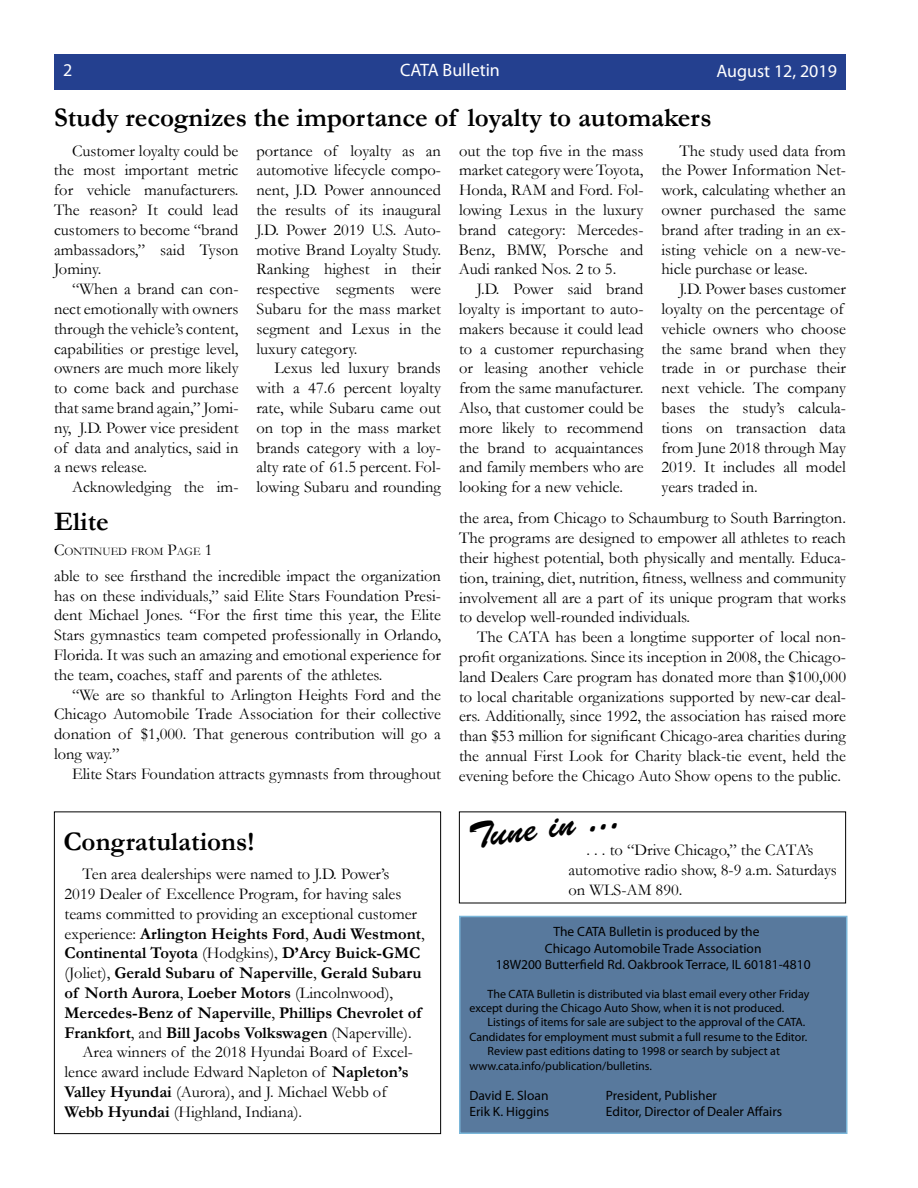
<style>
.page{position:relative;width:918px;height:1188px;background:#fff}
.page>*{position:absolute;margin:0;border:0;box-sizing:border-box;transform-origin:0 0}
.t1{font:36px "Brush Script Std";color:#000}
.t2{font:700 27px "Garamond";color:#000}
.t3{font:18px "Myriad Pro";color:#fff}
.t4{font:16.5px/19.8px "Garamond";color:#000;text-align:justify}
.t5{font:700 16.5px "Garamond";color:#000}
.t6{font:13.5px/16.2px "Myriad Pro";color:#000;text-align:center}
.t7{font:12px/14.4px "Myriad Pro";color:#000}
.t8{font:11.55px "Garamond";color:#000}
.s1{font-size:16.5px}
.s2{font-weight:400}
.s3{font-weight:700}
</style>
<div class="page">
<div style="left:54px;top:812px;width:387px;height:322px;border:1px solid #000"></div>
<div style="left:460px;top:916px;width:387px;height:217px;background:#58799d"></div>
<div style="left:459px;top:916px;width:389px;height:218px;border:2px solid #7ab6d9"></div>
<div style="left:54px;top:54px;width:792px;height:36px;background:#24408f"></div>
<p class="t3" style="left:63px;top:58px;width:11px">2</p>
<p class="t3" style="left:400px;top:58px;width:101px">CATA Bulletin</p>
<p class="t3" style="left:716px;top:59px;width:122px">August 12, 2019</p>
<h2 class="t2" style="left:54px;top:99px;width:659px">Study recognizes the importance of loyalty to automakers</h2>
<p class="t4" style="left:54px;top:140px;width:186px;text-indent:18px">Customer loyalty could be the most important metric for vehicle manufacturers.<br>The reason? It could lead customers to become “brand ambassadors,” said Tyson Jominy.</p>
<p class="t4" style="left:54px;top:279px;width:186px;text-indent:18px">“When a brand can con&shy;nect emotionally with owners through the vehicle’s content, capabilities or prestige level, owners are much more likely to come back and purchase that same brand again,” Jomi&shy;ny, J.D. Power vice president of data and analytics, said in a news release.</p>
<p class="t4" style="left:72px;top:477px;width:168px">Acknowledging the im-</p>
<p class="t4" style="left:459px;top:140px;width:186px">out the top five in the mass market category were Toyota, Honda, RAM and Ford. Fol&shy;lowing Lexus in the luxury brand category: Mercedes-Benz, BMW, Porsche and Audi ranked Nos. 2 to 5.</p>
<p class="t4" style="left:459px;top:279px;width:186px;text-indent:18px">J.D. Power said brand loyalty is important to auto&shy;makers because it could lead to a customer repurchasing or leasing another vehicle from the same manufacturer.<br>Also, that customer could be more likely to recommend the brand to acquaintances and family members who are looking for a new vehicle.</p>
<p class="t4" style="left:662px;top:140px;width:186px;text-indent:18px">The study used data from the Power Information Net&shy;work, calculating whether an owner purchased the same brand after trading in an ex&shy;isting vehicle on a new-ve&shy;hicle purchase or lease.</p>
<p class="t4" style="left:661px;top:279px;width:186px;text-align:left;text-indent:18px">J.D. Power bases customer loyalty on the percentage of vehicle owners who choose the same brand when they trade in or purchase their next vehicle. The company bases the study’s calcula&shy;tions on transaction data from June 2018 through May<br>2019. It includes all model years traded in.</p>
<p class="t4" style="left:256px;top:140px;width:186px">portance of loyalty as an automotive lifecycle compo&shy;nent, J.D. Power announced the results of its inaugural J.D. Power 2019 U.S. Auto&shy;motive Brand Loyalty Study.<br>Ranking highest in their respective segments were Subaru for the mass market segment and Lexus in the luxury category.</p>
<p class="t4" style="left:256px;top:358px;width:186px;text-indent:18px">Lexus led luxury brands with a 47.6 percent loyalty rate, while Subaru came out on top in the mass market brands category with a loy&shy;alty rate of 61.5 percent. Fol&shy;lowing Subaru and rounding</p>
<h2 class="t2" style="left:54px;top:503px;width:56px">Elite</h2>
<p class="t8" style="left:54px;top:543px;width:160px"><span class="s1">C</span>ontinued from <span class="s1">P</span>age <span class="s1">1</span></p>
<p class="t4" style="left:54px;top:565px;width:389px">able to see firsthand the incredible impact the organization has on these individuals,” said Elite Stars Foundation Presi&shy;dent Michael Jones. “For the first time this year, the Elite Stars gymnastics team competed professionally in Orlando, Florida. It was such an amazing and emotional experience for the team, coaches, staff and parents of the athletes.</p>
<p class="t4" style="left:54px;top:684px;width:389px;text-indent:18px">“We are so thankful to Arlington Heights Ford and the Chicago Automobile Trade Association for their collective donation of $1,000. That generous contribution will go a long way.”</p>
<p class="t4" style="left:72px;top:763px;width:371px">Elite Stars Foundation attracts gymnasts from throughout</p>
<h2 class="t2" style="left:63px;top:823px;width:193px">Congratulations!</h2>
<p class="t4" style="left:83px;top:864px;width:308px">Ten area dealerships were named to J.D. Power’s</p>
<p class="t4" style="left:65px;top:884px;width:338px">2019 Dealer of Excellence Program, for having sales</p>
<p class="t4" style="left:65px;top:903px;width:354px">teams committed to providing an exceptional customer</p>
<p class="t5" style="left:65px;top:922px;width:362px"><span class="s2">experience:</span> Arlington Heights Ford<span class="s2">,</span> Audi Westmont<span class="s2">,</span></p>
<p class="t5" style="left:64px;top:942px;width:357px">Continental Toyota <span class="s2">(Hodgkins),</span> D’Arcy Buick-GMC</p>
<p class="t5" style="left:64px;top:962px;width:359px"><span class="s2">(Joliet),</span> Gerald Subaru of Naperville<span class="s2">,</span> Gerald Subaru</p>
<p class="t5" style="left:64px;top:982px;width:330px">of North Aurora<span class="s2">,</span> Loeber Motors <span class="s2">(Lincolnwood),</span></p>
<p class="t5" style="left:64px;top:1001px;width:358px">Mercedes-Benz of Naperville<span class="s2">,</span> Phillips Chevrolet of</p>
<p class="t5" style="left:64px;top:1021px;width:349px">Frankfort<span class="s2">, and</span> Bill Jacobs Volkswagen <span class="s2">(Naperville).</span></p>
<p class="t4" style="left:82px;top:1042px;width:332px">Area winners of the 2018 Hyundai Board of Excel-</p>
<p class="t4" style="left:64px;top:1062px;width:346px">lence award include Edward Napleton of <span class="s3">Napleton’s</span></p>
<p class="t4" style="left:64px;top:1082px;width:324px"><span class="s3">Valley Hyundai</span> (Aurora), and J. Michael Webb of</p>
<p class="t4" style="left:64px;top:1101px;width:239px"><span class="s3">Webb Hyundai</span> (Highland, Indiana).</p>
<p class="t4" style="left:459px;top:508px;width:389px">the area, from Chicago to Schaumburg to South Barrington.<br>The programs are designed to empower all athletes to reach their highest potential, both physically and mentally. Educa&shy;tion, training, diet, nutrition, fitness, wellness and community involvement all are a part of its unique program that works to develop well-rounded individuals.</p>
<p class="t4" style="left:459px;top:627px;width:389px;text-indent:18px">The CATA has been a longtime supporter of local non&shy;profit organizations. Since its inception in 2008, the Chicago&shy;land Dealers Care program has donated more than $100,000 to local charitable organizations supported by new-car deal&shy;ers. Additionally, since 1992, the association has raised more than $53 million for significant Chicago-area charities during the annual First Look for Charity black-tie event, held the evening before the Chicago Auto Show opens to the public.</p>
<h1 class="t1" style="left:466px;top:817px;width:153px;rotate:-8deg">Tune in ...</h1>
<p class="t4" style="left:568px;top:839px;width:270px;text-align:left;text-indent:18px">. . . to “Drive Chicago,” the CATA’s automotive radio show, 8-9 a.m. Saturdays on WLS-AM 890.</p>
<p class="t6" style="left:496px;top:924px;width:316px">The CATA Bulletin is produced by the<br>Chicago Automobile Trade Association<br>18W200 Butterfield Rd. Oakbrook Terrace, IL 60181-4810</p>
<p class="t7" style="left:470px;top:986px;width:341px;text-indent:18px">The CATA Bulletin is distributed via blast email every other Friday except during the Chicago Auto Show, when it is not produced.</p>
<p class="t7" style="left:488px;top:1015px;width:319px">Listings of items for sale are subject to the approval of the CATA.</p>
<p class="t7" style="left:470px;top:1029px;width:339px">Candidates for employment must submit a full resume to the Editor.</p>
<p class="t7" style="left:488px;top:1044px;width:294px">Review past editions dating to 1998 or search by subject at</p>
<p class="t7" style="left:470px;top:1058px;width:184px">www.cata.info/publication/bulletins.</p>
<p class="t6" style="left:470px;top:1087px;width:81px">David E. Sloan</p>
<p class="t6" style="left:606px;top:1087px;width:112px">President, Publisher</p>
<p class="t6" style="left:470px;top:1104px;width:81px">Erik K. Higgins</p>
<p class="t6" style="left:606px;top:1104px;width:178px">Editor, Director of Dealer Affairs</p>
</div>
